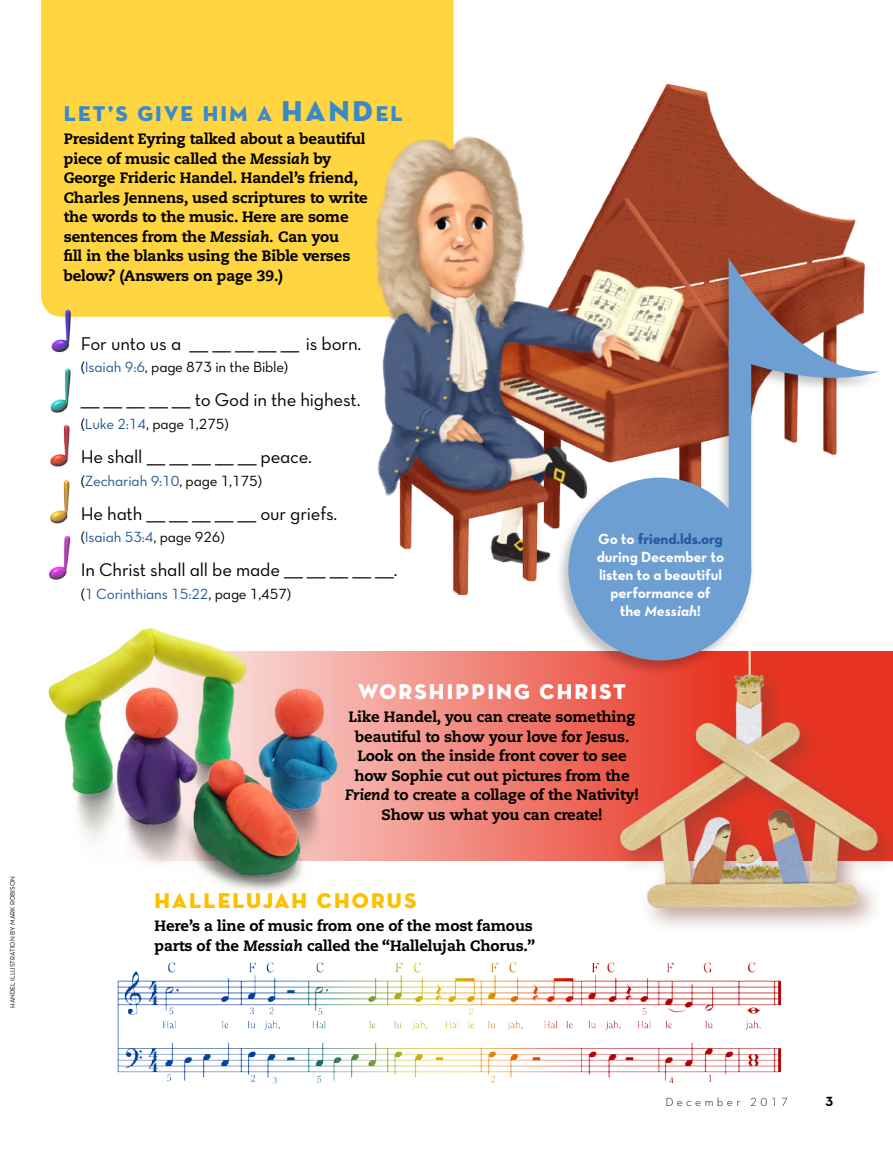
<style>
.page{position:relative;width:893px;height:1161px;background:#fff}
.page>*{position:absolute;margin:0;border:0;box-sizing:border-box;transform-origin:0 0}
.SIDE_title{font:21.75px "Neutralds Lat Titling Display";letter-spacing:.1em;color:#3b8ac8}
.SIDE_title-2{font:21.75px "Neutralds Lat Titling Display";letter-spacing:.1em;color:#fff}
.SIDE_title-3{font:21.75px "Neutralds Lat Titling Display";letter-spacing:.1em;color:#fcc000}
.t1{font:18.75px "Neutralds Lat Book Alt";letter-spacing:-.01em;color:#000}
.SIDE_para_first{font:800 15px/19.5px "Caecilialds Std";letter-spacing:-.01em;color:#000}
.SIDE_para_first-2{font:15px/18px "Neutralds Lat Bold Alt";letter-spacing:-.01em;color:#fff;text-align:center}
.t2{font:15px "Neutralds Lat Book Alt";letter-spacing:-.01em;color:#000}
.t3{font:15px "Neutralds Lat Book Alt";letter-spacing:-.01em;color:#235897}
.Folio_R{font:13.5px "Neutralds Lat Bold Alt";color:#000}
.Folio_R-2{font:12px "Neutralds Lat Light Alt";letter-spacing:.28em;color:#000}
.t4{font:6.75px "Neutralds Lat Book Alt";color:#000}
.s1{font-size:29.25px}
.s2{font-style:italic}
.s3{color:#235897}
.s4{color:#000}
.s5{font-family:"Neutralds Lat Bold Italic Alt"}
</style>
<div class="page">
<div style="left:41px;top:0;width:413px;height:317px;background:#ffd541"></div>
<svg style="left:354px;top:651px;width:257px;height:209px;background:#f0867b"></svg>
<img style="left:361px;top:60px;width:495px;height:536px">
<div style="left:611px;top:644px;width:282px;height:291px;background:#793e2e;opacity:.5"></div>
<img style="left:618px;top:676px;width:264px;height:236px">
<div style="left:555px;top:257px;width:328px;height:419px;background:#000;opacity:.25"></div>
<div style="left:568px;top:478px;width:183px;height:182px;background:#6d9fd3;border-radius:50%"></div>
<div style="left:729px;top:347px;width:22px;height:227px;background:#6d9fd3"></div>
<svg style="left:729px;top:258px;width:151px;height:135px"></svg>
<img style="left:47px;top:302px;width:34px;height:111px">
<img style="left:50px;top:425px;width:20px;height:42px">
<img style="left:49px;top:480px;width:21px;height:44px">
<img style="left:48px;top:535px;width:23px;height:45px">
<img style="left:48px;top:628px;width:306px;height:263px">
<img style="left:117px;top:962px;width:665px;height:122px">
<p class="t4" style="left:7px;top:1008px;width:134px;rotate:-90deg">HANDEL ILLUSTRATION BY MARK ROBISON</p>
<p class="SIDE_title" style="left:64px;top:96px;width:340px">LET’S GIVE HIM A <span class="s1">HAND</span>EL</p>
<p class="SIDE_para_first" style="left:64px;top:130px;width:306px">President Eyring talked about a beautiful piece of music called the <span class="s2">Messiah</span> by George Frideric Handel. Handel’s friend, Charles Jennens, used scriptures to write the words to the music. Here are some sentences from the <span class="s2">Messiah.</span> Can you<br>fill in the blanks using the Bible verses below? (Answers on page 39.)</p>
<p class="t1" style="left:81px;top:329px;width:282px">For unto us a ____ ____ ____ ____ ____ is born.</p>
<p class="t2" style="left:81px;top:356px;width:209px">(<span class="s3">Isaiah 9:6</span>, page 873 in the Bible)</p>
<p class="t1" style="left:81px;top:386px;width:281px">____ ____ ____ ____ ____ to God in the highest.</p>
<p class="t2" style="left:81px;top:412px;width:149px">(<span class="s3">Luke 2:14</span>, page 1,275)</p>
<p class="t1" style="left:81px;top:442px;width:233px">He shall ____ ____ ____ ____ ____ peace.</p>
<p class="t3" style="left:81px;top:469px;width:183px"><span class="s4">(</span>Zechariah 9:10<span class="s4">, page 1,175)</span></p>
<p class="t1" style="left:81px;top:499px;width:258px">He hath ____ ____ ____ ____ ____ our griefs.</p>
<p class="t2" style="left:81px;top:526px;width:146px">(<span class="s3">Isaiah 53:4</span>, page 926)</p>
<p class="t1" style="left:81px;top:556px;width:318px">In Christ shall all be made ____ ____ ____ ____ ____.</p>
<p class="t3" style="left:81px;top:582px;width:212px"><span class="s4">(</span>1 Corinthians 15:22<span class="s4">, page 1,457)</span></p>
<p class="SIDE_para_first-2" style="left:597px;top:529px;width:129px">Go to <span class="s3">friend.lds.org </span>during December to listen to a beautiful performance of<br>the <span class="s5">Messiah</span>!</p>
<p class="SIDE_title-2" style="left:358px;top:674px;width:269px">WORSHIPPING CHRIST</p>
<p class="SIDE_para_first" style="left:345px;top:708px;width:295px;text-align:center">Like Handel, you can create something beautiful to show your love for Jesus.<br>Look on the inside front cover to see how Sophie cut out pictures from the <span class="s2">Friend</span> to create a collage of the Nativity!<br>Show us what you can create!</p>
<p class="SIDE_title-3" style="left:154px;top:883px;width:263px">HALLELUJAH CHORUS</p>
<p class="SIDE_para_first" style="left:154px;top:916px;width:382px">Here’s a line of music from one of the most famous parts of the <span class="s2">Messiah</span> called the “Hallelujah Chorus.”</p>
<p class="Folio_R-2" style="left:665px;top:1093px;width:124px">December 2017</p>
<p class="Folio_R" style="left:826px;top:1090px;width:9px">3</p>
</div>
